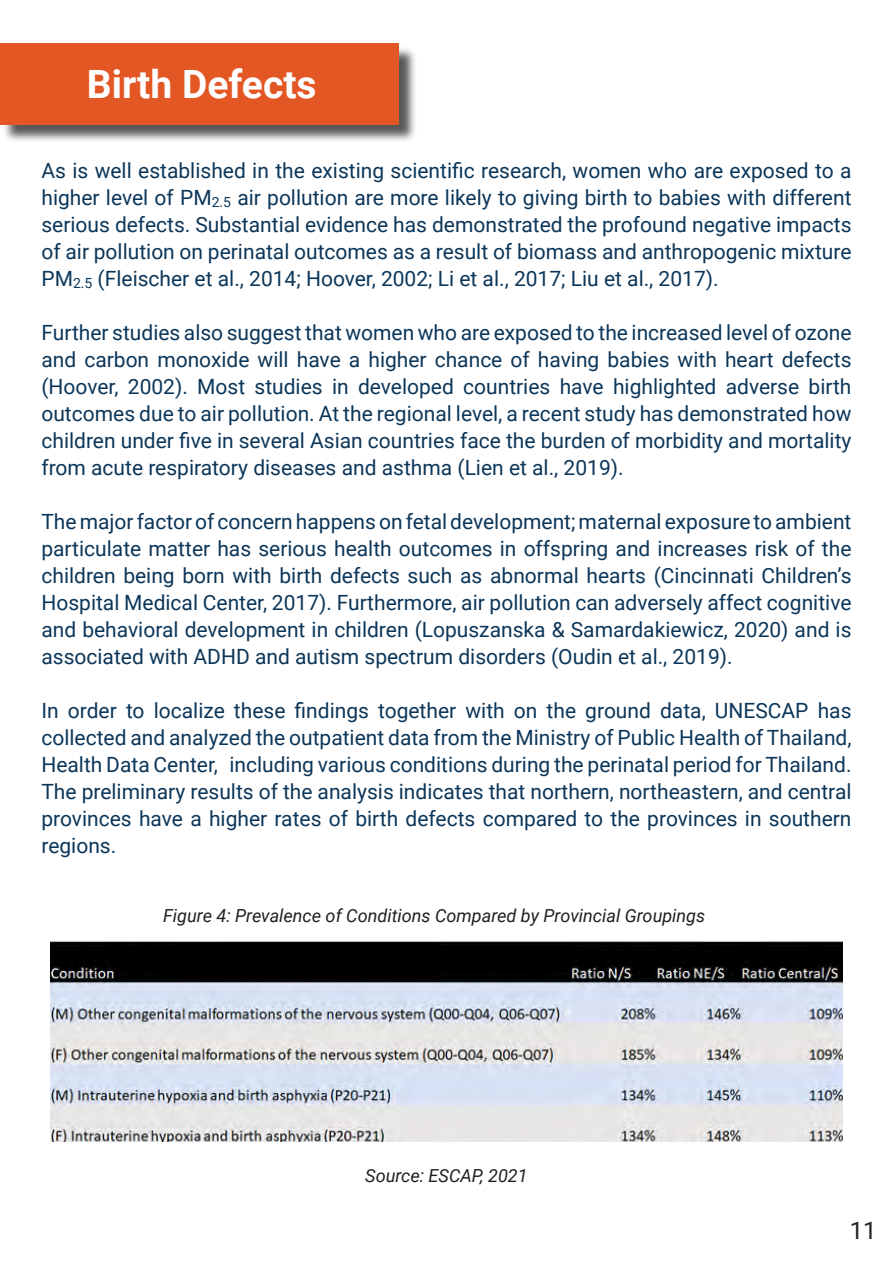
<style>
.page{position:relative;width:893px;height:1263px;background:#fff}
.page>*{position:absolute;margin:0;border:0;box-sizing:border-box;transform-origin:0 0}
.t1{font:700 39px "Roboto";color:#fff}
.t2{font:24px "Roboto";color:#231f20}
.t3{font:21px/27px "Roboto";color:#0c3659;text-align:justify}
.t4{font:italic 18px "Roboto";color:#231f20}
</style>
<div class="page">
<div style="left:2px;top:46px;width:416px;height:98px;background:#231f20;opacity:.75"></div>
<div style="left:0;top:44px;width:399px;height:81px;background:#e35724"></div>
<img style="left:51px;top:941px;width:791px;height:200px">
<p class="t1" style="left:87px;top:56px;width:231px">Birth Defects</p>
<p class="t3" style="left:41px;top:156px;width:812px">As is well established in the existing scientific research, women who are exposed to a higher level of PM<sub>2.5</sub> air pollution are more likely to giving birth to babies with different serious defects. Substantial evidence has demonstrated the profound negative impacts of air pollution on perinatal outcomes as a result of biomass and anthropogenic mixture PM<sub>2.5</sub> (Fleischer et al., 2014; Hoover, 2002; Li et al., 2017; Liu et al., 2017).</p>
<p class="t3" style="left:41px;top:318px;width:812px">Further studies also suggest that women who are exposed to the increased level of ozone and carbon monoxide will have a higher chance of having babies with heart defects (Hoover, 2002). Most studies in developed countries have highlighted adverse birth outcomes due to air pollution. At the regional level, a recent study has demonstrated how children under five in several Asian countries face the burden of morbidity and mortality from acute respiratory diseases and asthma (Lien et al., 2019).</p>
<p class="t3" style="left:41px;top:507px;width:812px">The major factor of concern happens on fetal development; maternal exposure to ambient particulate matter has serious health outcomes in offspring and increases risk of the children being born with birth defects such as abnormal hearts (Cincinnati Children’s Hospital Medical Center, 2017). Furthermore, air pollution can adversely affect cognitive and behavioral development in children (Lopuszanska &amp; Samardakiewicz, 2020) and is associated with ADHD and autism spectrum disorders (Oudin et al., 2019).</p>
<p class="t3" style="left:41px;top:696px;width:812px">In order to localize these findings together with on the ground data, UNESCAP has collected and analyzed the outpatient data from the Ministry of Public Health of Thailand, Health Data Center, including various conditions during the perinatal period for Thailand.<br>The preliminary results of the analysis indicates that northern, northeastern, and central provinces have a higher rates of birth defects compared to the provinces in southern regions.</p>
<p class="t4" style="left:163px;top:903px;width:544px">Figure 4: Prevalence of Conditions Compared by Provincial Groupings</p>
<p class="t4" style="left:365px;top:1163px;width:164px">Source: ESCAP, 2021</p>
<p class="t2" style="left:850px;top:1213px;width:28px">11</p>
</div>
